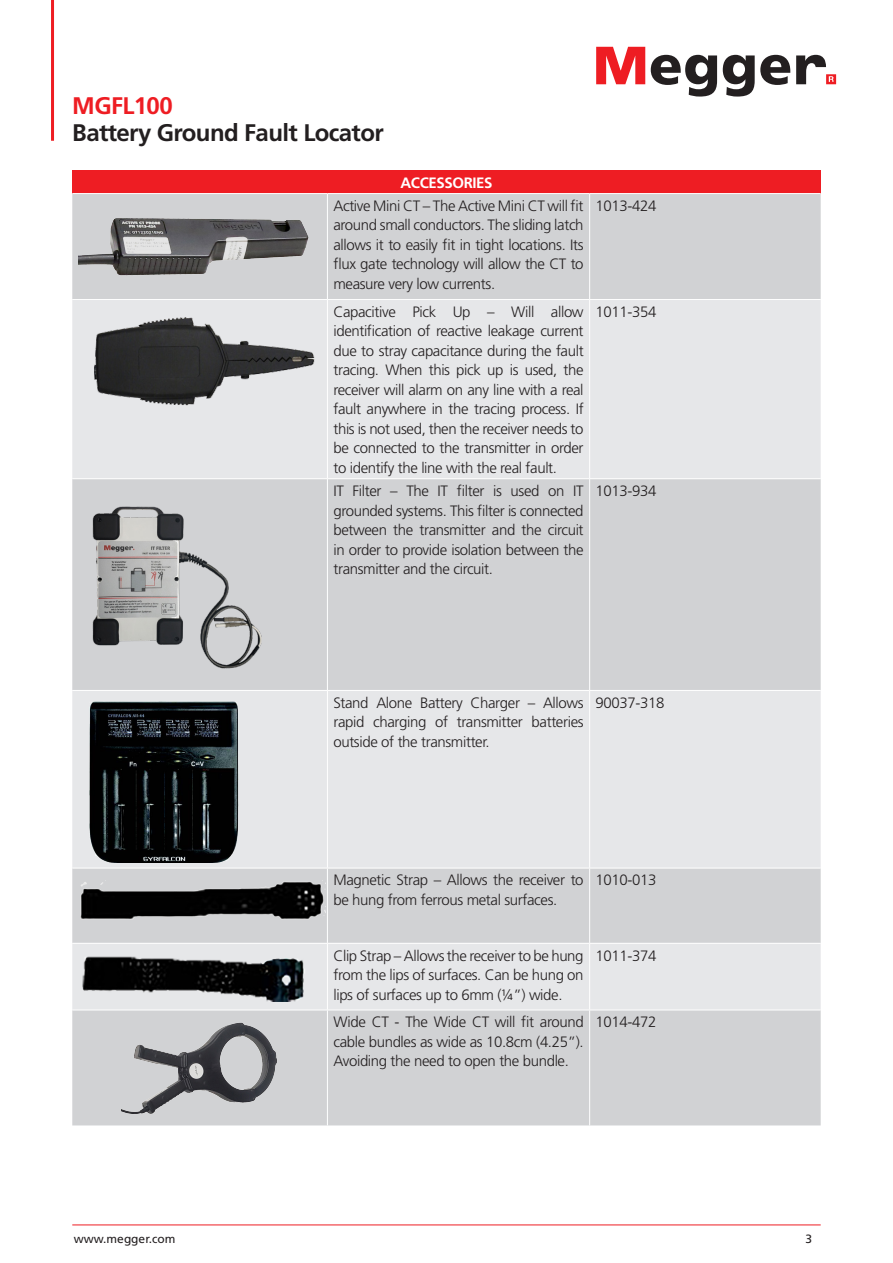
<style>
.page{position:relative;width:893px;height:1263px;background:#fff}
.page>*{position:absolute;margin:0;border:0;box-sizing:border-box;transform-origin:0 0}
.Product_Description{font:700 24px "Frutiger LT Pro";letter-spacing:-.025em;color:#231f20}
.Product_Name{font:700 24px "Frutiger LT Pro";letter-spacing:-.025em;color:#ee1d23}
.Body{font:300 15px/19.5px "Frutiger LT Pro";letter-spacing:-.025em;color:#231f20;text-align:justify}
.Body-2{font:700 15px "Frutiger LT Pro";letter-spacing:-.025em;color:#fff}
.t1{font:12px "Frutiger LT Pro";color:#231f20}
</style>
<div class="page">
<hr style="left:51px;top:0;width:3px;height:141px;background:#ee1d23">
<svg style="left:596px;top:47px;width:49px;height:37px"></svg>
<svg style="left:651px;top:55px;width:66px;height:42px"></svg>
<svg style="left:723px;top:55px;width:67px;height:42px"></svg>
<svg style="left:796px;top:55px;width:40px;height:29px"></svg>
<hr style="left:72px;top:1225px;width:749px;height:1px;background:#ee1d23">
<div style="left:72px;top:170px;width:749px;height:24px;background:#ee1d23"></div>
<div style="left:72px;top:194px;width:749px;height:931px;background:#d1d2d4"></div>
<svg style="left:72px;top:300px;width:749px;height:710px;background:#dddee0"></svg>
<hr style="left:72px;top:193px;width:255px;height:1px;background:#fff">
<hr style="left:327px;top:193px;width:263px;height:1px;background:#fff">
<hr style="left:327px;top:194px;width:1px;height:105px;background:#fff">
<hr style="left:590px;top:193px;width:231px;height:1px;background:#fff">
<hr style="left:589px;top:194px;width:1px;height:105px;background:#fff">
<hr style="left:72px;top:299px;width:255px;height:1px;background:#fff">
<hr style="left:327px;top:299px;width:263px;height:1px;background:#fff">
<hr style="left:327px;top:300px;width:1px;height:178px;background:#fff">
<hr style="left:590px;top:299px;width:231px;height:1px;background:#fff">
<hr style="left:589px;top:300px;width:1px;height:178px;background:#fff">
<hr style="left:72px;top:478px;width:255px;height:1px;background:#fff">
<hr style="left:327px;top:478px;width:263px;height:1px;background:#fff">
<hr style="left:327px;top:479px;width:1px;height:211px;background:#fff">
<hr style="left:590px;top:478px;width:231px;height:1px;background:#fff">
<hr style="left:589px;top:479px;width:1px;height:211px;background:#fff">
<hr style="left:72px;top:690px;width:255px;height:1px;background:#fff">
<hr style="left:327px;top:690px;width:263px;height:1px;background:#fff">
<hr style="left:327px;top:691px;width:1px;height:177px;background:#fff">
<hr style="left:590px;top:690px;width:231px;height:1px;background:#fff">
<hr style="left:589px;top:691px;width:1px;height:177px;background:#fff">
<hr style="left:72px;top:868px;width:255px;height:1px;background:#fff">
<hr style="left:327px;top:868px;width:263px;height:1px;background:#fff">
<hr style="left:327px;top:868px;width:1px;height:75px;background:#fff">
<hr style="left:590px;top:868px;width:231px;height:1px;background:#fff">
<hr style="left:589px;top:868px;width:1px;height:75px;background:#fff">
<hr style="left:72px;top:943px;width:255px;height:1px;background:#fff">
<hr style="left:327px;top:943px;width:263px;height:1px;background:#fff">
<hr style="left:327px;top:944px;width:1px;height:66px;background:#fff">
<hr style="left:590px;top:943px;width:231px;height:1px;background:#fff">
<hr style="left:589px;top:944px;width:1px;height:66px;background:#fff">
<hr style="left:72px;top:1010px;width:255px;height:1px;background:#fff">
<hr style="left:327px;top:1010px;width:263px;height:1px;background:#fff">
<hr style="left:327px;top:1010px;width:1px;height:115px;background:#fff">
<hr style="left:590px;top:1010px;width:231px;height:1px;background:#fff">
<hr style="left:589px;top:1010px;width:1px;height:115px;background:#fff">
<img style="left:78px;top:200px;width:242px;height:93px">
<img style="left:78px;top:305px;width:239px;height:100px">
<img style="left:78px;top:485px;width:192px;height:199px">
<img style="left:78px;top:696px;width:162px;height:166px">
<img style="left:80px;top:881px;width:245px;height:40px">
<img style="left:78px;top:949px;width:242px;height:55px">
<img style="left:121px;top:1016px;width:158px;height:103px">
<p class="Product_Name" style="left:72px;top:91px;width:102px">MGFL100</p>
<p class="Product_Description" style="left:72px;top:118px;width:313px">Battery Ground Fault Locator</p>
<p class="Body-2" style="left:400px;top:173px;width:94px">ACCESSORIES</p>
<p class="Body" style="left:333px;top:196px;width:252px">Active Mini CT – The Active Mini CT will fit around small conductors. The sliding latch allows it to easily fit in tight locations. Its flux gate technology will allow the CT to measure very low currents.</p>
<p class="Body" style="left:596px;top:196px;width:62px">1013-424</p>
<p class="Body" style="left:333px;top:302px;width:252px">Capacitive Pick Up – Will allow identification of reactive leakage current due to stray capacitance during the fault tracing. When this pick up is used, the receiver will alarm on any line with a real fault anywhere in the tracing process. If this is not used, then the receiver needs to be connected to the transmitter in order to identify the line with the real fault.</p>
<p class="Body" style="left:596px;top:302px;width:62px">1011-354</p>
<p class="Body" style="left:333px;top:481px;width:252px">IT Filter – The IT filter is used on IT grounded systems. This filter is connected between the transmitter and the circuit in order to provide isolation between the transmitter and the circuit.</p>
<p class="Body" style="left:596px;top:481px;width:62px">1013-934</p>
<p class="Body" style="left:333px;top:693px;width:252px">Stand Alone Battery Charger – Allows rapid charging of transmitter batteries outside of the transmitter.</p>
<p class="Body" style="left:596px;top:693px;width:70px">90037-318</p>
<p class="Body" style="left:333px;top:870px;width:252px">Magnetic Strap – Allows the receiver to be hung from ferrous metal surfaces.</p>
<p class="Body" style="left:596px;top:870px;width:62px">1010-013</p>
<p class="Body" style="left:333px;top:946px;width:252px">Clip Strap – Allows the receiver to be hung from the lips of surfaces. Can be hung on lips of surfaces up to 6mm (¼”) wide.</p>
<p class="Body" style="left:596px;top:946px;width:62px">1011-374</p>
<p class="Body" style="left:333px;top:1012px;width:252px">Wide CT - The Wide CT will fit around cable bundles as wide as 10.8cm (4.25”).<br>Avoiding the need to open the bundle.</p>
<p class="Body" style="left:596px;top:1012px;width:62px">1014-472</p>
<p class="t1" style="left:74px;top:1231px;width:103px">www.megger.com</p>
<p class="t1" style="left:805px;top:1231px;width:8px">3</p>
</div>
